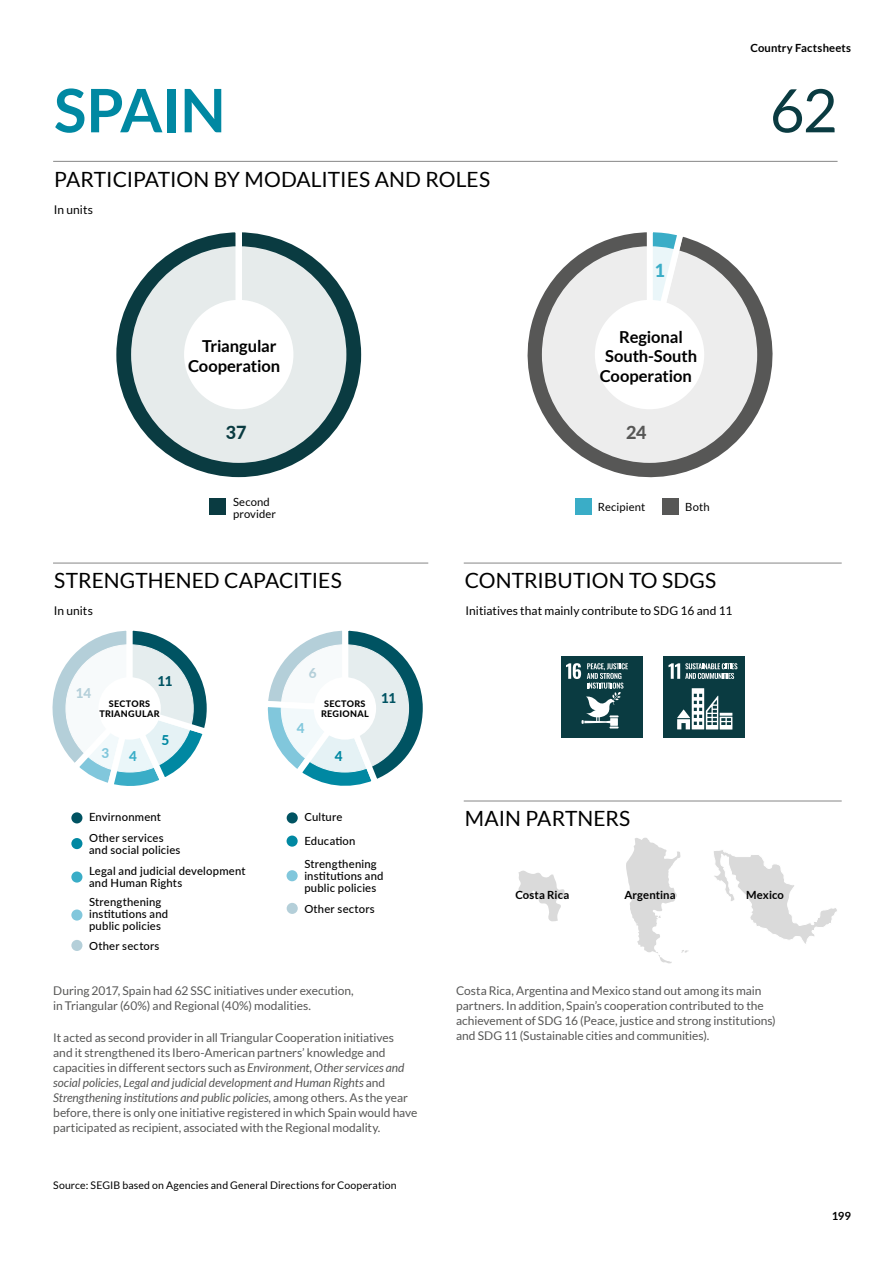
<style>
.page{position:relative;width:893px;height:1263px;background:#fff}
.page>*{position:absolute;margin:0;border:0;box-sizing:border-box;transform-origin:0 0}
.t1{font:700 60px "Lato";letter-spacing:-.01em;color:#0088a2}
.t2{font:60px "Lato";color:#0a3b41}
.t3{font:21px "Lato";color:#000}
.t4{font:800 18px "Lato";color:#0a3b41}
.t5{font:800 18px "Lato";color:#575756}
.t6{font:800 18px "Lato";color:#3aadc7}
.t7{font:700 16.5px/19.5px "Lato";letter-spacing:-.005em;color:#000;text-align:right}
.t8{font:800 13.5px "Lato";color:#005362}
.t9{font:800 13.5px "Lato";color:#b4cfd9}
.t10{font:800 13.5px "Lato";color:#81c7dc}
.t11{font:800 13.5px "Lato";color:#0088a2}
.t12{font:800 13.5px "Lato";color:#3aadc7}
.t13{font:12px/15px "Lato";letter-spacing:-.005em;color:#575756}
.t14{font:12px "Lato";letter-spacing:.005em;color:#000}
.t15{font:500 11.25px/12px "Lato";letter-spacing:.02em;color:#000}
.t16{font:700 11.25px "Lato";letter-spacing:.01em;color:#000}
.t17{font:11.25px/12px "Lato";letter-spacing:.01em;color:#000}
.t18{font:10.5px "Lato";letter-spacing:.015em;color:#000}
.t19{font:800 9px/10.8px "Lato";letter-spacing:.035em;color:#000;text-align:center}
.s1{font-style:italic}
</style>
<div class="page">
<svg style="left:267px;top:630px;width:156px;height:156px"></svg>
<svg style="left:52px;top:630px;width:155px;height:156px"></svg>
<svg style="left:527px;top:232px;width:246px;height:246px"></svg>
<svg style="left:642px;top:232px;width:46px;height:22px"></svg>
<svg style="left:113px;top:229px;width:251px;height:251px;background:#396166"></svg>
<div style="left:110px;top:226px;width:257px;height:257px;border:6px solid #fff;border-radius:125px"></div>
<svg style="left:714px;top:850px;width:123px;height:94px"></svg>
<div style="left:543px;top:247px;width:213px;height:215px;background:#ededed;border-radius:50%"></div>
<div style="left:132px;top:247px;width:213px;height:215px;background:#e6ebeb;border-radius:50%"></div>
<div style="left:595px;top:300px;width:109px;height:109px;background:#fff;border-radius:50%"></div>
<div style="left:184px;top:300px;width:109px;height:109px;background:#fff;border-radius:50%"></div>
<svg style="left:66px;top:645px;width:127px;height:127px;fill:#f2f9fb"></svg>
<svg style="left:281px;top:645px;width:127px;height:127px;fill:#e5f2f5"></svg>
<div style="left:71px;top:838px;width:11px;height:11px;background:#0088a2;border-radius:50%"></div>
<div style="left:287px;top:812px;width:11px;height:11px;background:#005362;border-radius:50%"></div>
<div style="left:71px;top:812px;width:11px;height:11px;background:#005362;border-radius:50%"></div>
<div style="left:287px;top:835px;width:11px;height:12px;background:#0088a2;border-radius:50%"></div>
<div style="left:287px;top:870px;width:11px;height:11px;background:#81c7dc;border-radius:50%"></div>
<div style="left:71px;top:909px;width:11px;height:11px;background:#81c7dc;border-radius:50%"></div>
<div style="left:71px;top:871px;width:11px;height:11px;background:#3aadc7;border-radius:50%"></div>
<div style="left:71px;top:940px;width:11px;height:11px;background:#b4cfd9;border-radius:50%"></div>
<div style="left:287px;top:903px;width:11px;height:11px;background:#b4cfd9;border-radius:50%"></div>
<hr style="left:53px;top:563px;width:375px;height:1px;background:#878787">
<hr style="left:464px;top:563px;width:378px;height:1px;background:#878787">
<hr style="left:464px;top:801px;width:378px;height:1px;background:#878787">
<div style="left:98px;top:677px;width:63px;height:63px;background:#fff;border-radius:50%"></div>
<div style="left:314px;top:677px;width:62px;height:63px;background:#fff;border-radius:50%"></div>
<hr style="left:53px;top:161px;width:784px;height:1px;background:#878787">
<div style="left:575px;top:498px;width:17px;height:17px;background:#3aadc7"></div>
<div style="left:662px;top:498px;width:17px;height:17px;background:#575756"></div>
<div style="left:210px;top:498px;width:16px;height:17px;background:#0a3b41"></div>
<svg style="left:626px;top:838px;width:63px;height:125px"></svg>
<svg style="left:518px;top:870px;width:48px;height:52px"></svg>
<div style="left:664px;top:656px;width:81px;height:81px;background:#0a3b41"></div>
<svg style="left:668px;top:663px;width:69px;height:16px"></svg>
<svg style="left:677px;top:688px;width:55px;height:41px"></svg>
<div style="left:561px;top:656px;width:81px;height:81px;background:#0a3b41"></div>
<svg style="left:566px;top:663px;width:62px;height:65px"></svg>
<p class="t16" style="left:750px;top:41px;width:102px">Country Factsheets</p>
<h1 class="t1" style="left:54px;top:76px;width:173px">SPAIN</h1>
<h1 class="t2" style="left:770px;top:77px;width:69px">62</h1>
<h2 class="t3" style="left:54px;top:167px;width:437px">PARTICIPATION BY MODALITIES AND ROLES</h2>
<p class="t14" style="left:54px;top:203px;width:41px">In units</p>
<h3 class="t6" style="left:655px;top:257px;width:12px">1</h3>
<h3 class="t7" style="left:188px;top:336px;width:94px">Triangular<br>Cooperation</h3>
<h3 class="t7" style="left:600px;top:327px;width:99px;text-align:center">Regional<br>South-South<br>Cooperation</h3>
<h3 class="t4" style="left:226px;top:419px;width:22px">37</h3>
<h3 class="t5" style="left:626px;top:419px;width:22px">24</h3>
<p class="t17" style="left:233px;top:495px;width:45px">Second provider</p>
<p class="t17" style="left:598px;top:501px;width:49px">Recipient</p>
<p class="t17" style="left:685px;top:501px;width:26px">Both</p>
<h2 class="t3" style="left:54px;top:569px;width:289px">STRENGTHENED CAPACITIES</h2>
<h2 class="t3" style="left:465px;top:569px;width:253px">CONTRIBUTION TO SDGS</h2>
<p class="t14" style="left:54px;top:604px;width:41px">In units</p>
<p class="t9" style="left:76px;top:683px;width:17px">14</p>
<p class="t8" style="left:158px;top:671px;width:17px">11</p>
<p class="t9" style="left:309px;top:663px;width:9px">6</p>
<p class="t19" style="left:99px;top:697px;width:62px">SECTORS<br>TRIANGULAR</p>
<p class="t19" style="left:321px;top:697px;width:49px">SECTORS<br>REGIONAL</p>
<p class="t10" style="left:102px;top:743px;width:9px">3</p>
<p class="t12" style="left:129px;top:746px;width:9px">4</p>
<p class="t11" style="left:162px;top:730px;width:9px">5</p>
<p class="t10" style="left:297px;top:718px;width:9px">4</p>
<p class="t11" style="left:335px;top:746px;width:9px">4</p>
<p class="t8" style="left:381px;top:687px;width:17px">11</p>
<p class="t15" style="left:89px;top:811px;width:73px">Envirnonment</p>
<p class="t15" style="left:304px;top:811px;width:39px">Culture</p>
<p class="t15" style="left:89px;top:832px;width:93px">Other services and social policies</p>
<p class="t15" style="left:304px;top:834px;width:53px">Education</p>
<p class="t15" style="left:89px;top:864px;width:158px">Legal and judicial development and Human Rights</p>
<p class="t15" style="left:89px;top:895px;width:81px">Strengthening institutions and public policies</p>
<p class="t15" style="left:89px;top:939px;width:72px">Other sectors</p>
<p class="t15" style="left:304px;top:857px;width:81px">Strengthening institutions and public policies</p>
<p class="t15" style="left:304px;top:902px;width:72px">Other sectors</p>
<p class="t13" style="left:53px;top:982px;width:302px">During 2017, Spain had 62 SSC initiatives under execution, in Triangular (60%) and Regional (40%) modalities.</p>
<p class="t13" style="left:53px;top:1029px;width:366px">It acted as second provider in all Triangular Cooperation initiatives<br>and it strengthened its Ibero-American partners’ knowledge and capacities in different sectors such as <span class="s1">Environment</span>, <span class="s1">Other services and social policies, Legal and judicial development and Human Rights</span> and <span class="s1">Strengthening institutions and public policies</span>, among others. As the year before, there is only one initiative registered in which Spain would have participated as recipient, associated with the Regional modality.</p>
<p class="t18" style="left:53px;top:1179px;width:345px">Source: SEGIB based on Agencies and General Directions for Cooperation</p>
<p class="t14" style="left:465px;top:604px;width:268px">Initiatives that mainly contribute to SDG 16 and 11</p>
<h2 class="t3" style="left:465px;top:807px;width:167px">MAIN PARTNERS</h2>
<p class="t16" style="left:515px;top:888px;width:55px">Costa Rica</p>
<p class="t16" style="left:624px;top:888px;width:53px">Argentina</p>
<p class="t16" style="left:746px;top:888px;width:39px">Mexico</p>
<p class="t13" style="left:456px;top:982px;width:321px">Costa Rica, Argentina and Mexico stand out among its main partners. In addition, Spain’s cooperation contributed to the achievement of SDG 16 (Peace, justice and strong institutions) and SDG 11 (Sustainable cities and communities).</p>
<p class="t16" style="left:832px;top:1210px;width:21px">199</p>
</div>
